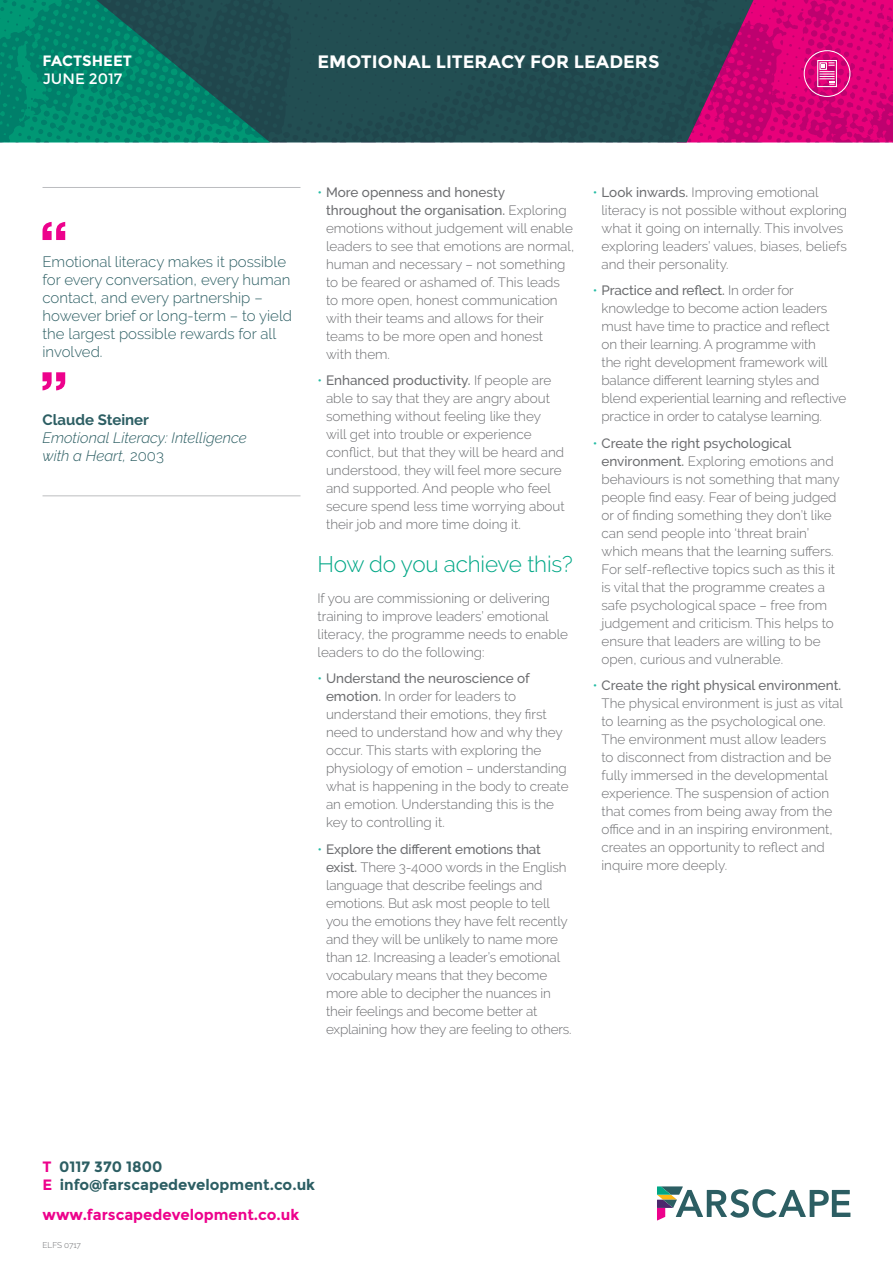
<style>
.page{position:relative;width:893px;height:1263px;background:#fff}
.page>*{position:absolute;margin:0;border:0;box-sizing:border-box;transform-origin:0 0}
.Subhead_1{font:300 22.5px "Raleway";letter-spacing:-.01em;color:#00a786}
.Heading_1__SMALL{font:700 18px "Montserrat";color:#fff}
.Case_Study_Quote{font:300 15px/18px "Raleway";color:#2c5e63}
.Quotee_Job_Title{font:italic 300 15px/18px "Raleway";color:#2c5e63}
.t1{font:700 15px/18px "Montserrat";color:#2c5e63}
.t2{font:700 15px "Montserrat";color:#ed028c}
.Quotee{font:700 15px "Raleway";color:#2c5e63}
.t3{font:700 15px "Montserrat";color:#fff}
.t4{font:15px "Montserrat";color:#fff}
.Body__before_bullet{font:300 13.5px/18px "Raleway";color:#6c6d70}
.Body__before_bullet-2{font:300 8.25px "Raleway";letter-spacing:-.01em;color:#6c6d70}
.s1{font-style:normal}
.s2{color:#24bca4}
.s3{font-weight:500}
.s4{color:#ed028c}
</style>
<div class="page">
<img style="left:0;top:0;width:677px;height:142px">
<svg style="left:657px;top:1186px;width:193px;height:34px"></svg>
<svg style="left:677px;top:0;width:216px;height:142px;background:#b2126f"></svg>
<div style="left:804px;top:50px;width:46px;height:47px;border:1px solid #fff;border-radius:50%"></div>
<hr style="left:43px;top:495px;width:257px;height:1px;background:#bcbdc0">
<hr style="left:43px;top:187px;width:257px;height:1px;background:#bcbdc0">
<svg style="left:43px;top:222px;width:22px;height:18px"></svg>
<svg style="left:43px;top:372px;width:22px;height:18px"></svg>
<p class="t3" style="left:43px;top:52px;width:91px">FACTSHEET</p>
<p class="t4" style="left:43px;top:70px;width:81px">JUNE 2017</p>
<p class="Heading_1__SMALL" style="left:317px;top:51px;width:343px">EMOTIONAL LITERACY FOR LEADERS</p>
<p class="Case_Study_Quote" style="left:43px;top:252px;width:251px">Emotional literacy makes it possible for every conversation, every human contact, and every partnership – however brief or long-term – to yield the largest possible rewards for all involved.</p>
<p class="Quotee" style="left:43px;top:412px;width:108px">Claude Steiner</p>
<p class="Quotee_Job_Title" style="left:43px;top:429px;width:206px">Emotional Literacy: Intelligence with a Heart, <span class="s1">2003</span></p>
<p class="Body__before_bullet" style="left:326px;top:183px;width:250px;text-indent:-9px"><span class="s2">•</span> <span class="s3">More openness and honesty throughout the organisation.</span> Exploring emotions without judgement will enable leaders to see that emotions are normal, human and necessary – not something to be feared or ashamed of. This leads to more open, honest communication with their teams and allows for their teams to be more open and honest<br>with them.</p>
<p class="Body__before_bullet" style="left:326px;top:371px;width:240px;text-indent:-9px"><span class="s2">•</span> <span class="s3">Enhanced productivity.</span> If people are able to say that they are angry about something without feeling like they will get into trouble or experience conflict, but that they will be heard and understood, they will feel more secure and supported. And people who feel secure spend less time worrying about their job and more time doing it.</p>
<p class="Subhead_1" style="left:317px;top:551px;width:257px">How do you achieve this?</p>
<p class="Body__before_bullet" style="left:317px;top:589px;width:252px">If you are commissioning or delivering training to improve leaders’ emotional literacy, the programme needs to enable leaders to do the following:</p>
<p class="Body__before_bullet" style="left:326px;top:669px;width:244px;text-indent:-9px"><span class="s2">•</span> <span class="s3">Understand the neuroscience of emotion.</span> In order for leaders to understand their emotions, they first need to understand how and why they occur. This starts with exploring the physiology of emotion – understanding what is happening in the body to create an emotion. Understanding this is the key to controlling it.</p>
<p class="Body__before_bullet" style="left:326px;top:840px;width:247px;text-indent:-9px"><span class="s2">•</span> <span class="s3">Explore the different emotions that exist.</span> There 3-4000 words in the English language that describe feelings and emotions. But ask most people to tell you the emotions they have felt recently and they will be unlikely to name more than 12. Increasing a leader’s emotional vocabulary means that they become more able to decipher the nuances in their feelings and become better at explaining how they are feeling to others.</p>
<p class="Body__before_bullet" style="left:601px;top:183px;width:247px;text-indent:-9px"><span class="s2">•</span> <span class="s3">Look inwards.</span> Improving emotional literacy is not possible without exploring what it going on internally. This involves exploring leaders’ values, biases, beliefs and their personality.</p>
<p class="Body__before_bullet" style="left:601px;top:281px;width:246px;text-indent:-9px"><span class="s2">•</span> <span class="s3">Practice and reflect.</span> In order for knowledge to become action leaders must have time to practice and reflect on their learning. A programme with<br>the right development framework will balance different learning styles and blend experiential learning and reflective practice in order to catalyse learning.</p>
<p class="Body__before_bullet" style="left:601px;top:434px;width:240px;text-indent:-9px"><span class="s2">•</span> <span class="s3">Create the right psychological environment.</span> Exploring emotions and behaviours is not something that many people find easy. Fear of being judged or of finding something they don’t like can send people into ‘threat brain’ which means that the learning suffers.<br>For self-reflective topics such as this it is vital that the programme creates a safe psychological space – free from judgement and criticism. This helps to ensure that leaders are willing to be open, curious and vulnerable.</p>
<p class="Body__before_bullet" style="left:601px;top:676px;width:243px;text-indent:-9px"><span class="s2">•</span> <span class="s3">Create the right physical environment.<br></span>The physical environment is just as vital to learning as the psychological one.<br>The environment must allow leaders<br>to disconnect from distraction and be fully immersed in the developmental experience. The suspension of action that comes from being away from the office and in an inspiring environment, creates an opportunity to reflect and inquire more deeply.</p>
<p class="t1" style="left:43px;top:1158px;width:274px"><span class="s4">T</span> 0117 370 1800<br><span class="s4">E</span> info@farscapedevelopment.co.uk</p>
<p class="t2" style="left:43px;top:1206px;width:258px">www.farscapedevelopment.co.uk</p>
<p class="Body__before_bullet-2" style="left:43px;top:1240px;width:40px">ELFS 0717</p>
</div>
